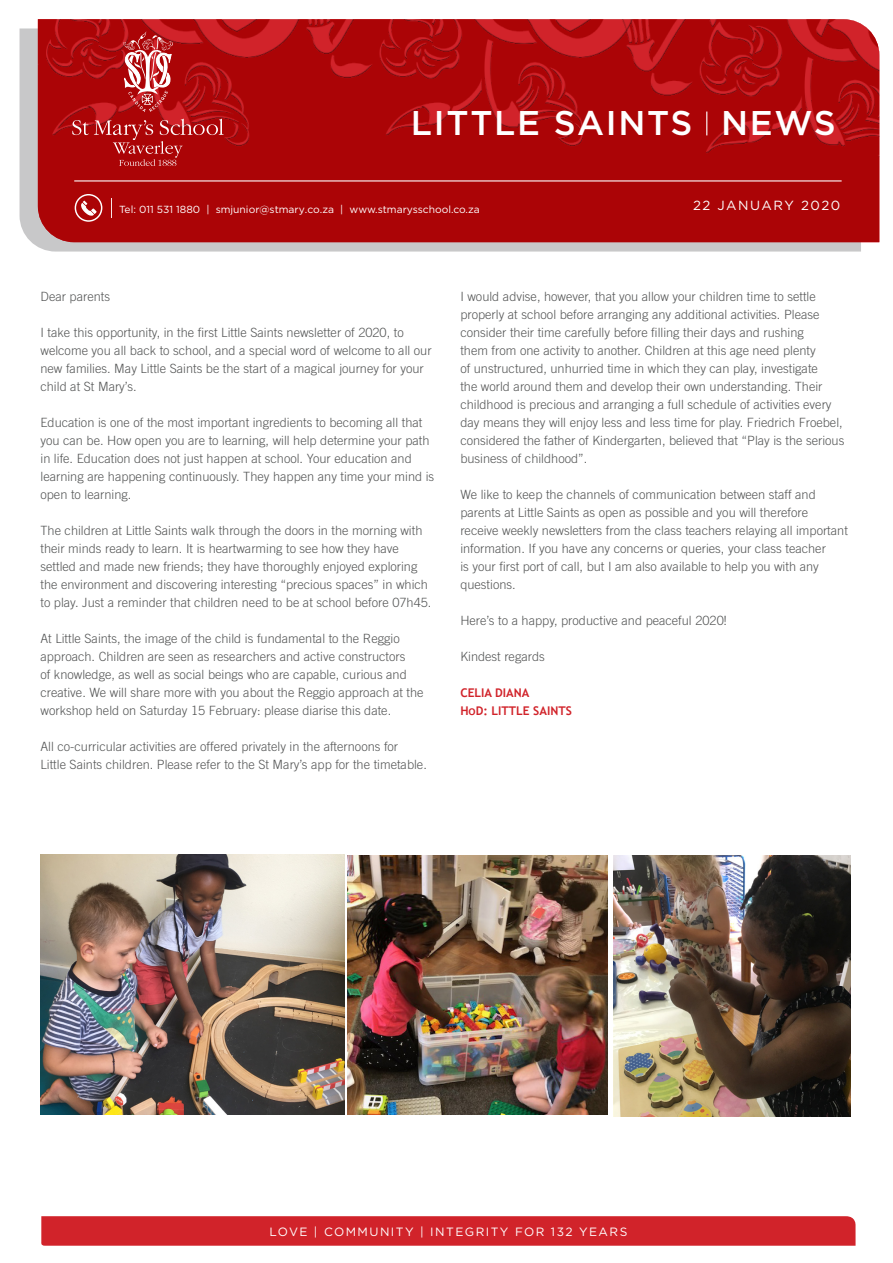
<style>
.page{position:relative;width:893px;height:1263px;background:#fff}
.page>*{position:absolute;margin:0;border:0;box-sizing:border-box;transform-origin:0 0}
.t1{font:500 34.2px "Gotham";letter-spacing:.05em;color:#fff}
.t2{font:13.2px "Gotham";letter-spacing:.12em;color:#fff}
.body{font:300 12.75px/18px "Trade Gothic LT Std";color:#545555}
.t3{font:12px "Gotham";letter-spacing:.12em;color:#fff}
.body-2{font:700 12px "Trebuchet MS";color:#d1232a}
.t4{font:10.35px "Gotham";color:#fff}
</style>
<div class="page">
<div style="left:20px;top:29px;width:841px;height:223px;background:linear-gradient(to right,#c9c9ca,#c8c8c9)"></div>
<div style="left:41px;top:1216px;width:815px;height:30px;background:#d1232a"></div>
<svg style="left:38px;top:19px;width:841px;height:223px;fill:#ab0406"></svg>
<hr style="left:74px;top:180px;width:768px;height:1px;background:#fff">
<svg style="left:72px;top:119px;width:152px;height:47px"></svg>
<svg style="left:122px;top:32px;width:51px;height:80px"></svg>
<svg style="left:112px;top:198px;width:1px;height:19px"></svg>
<div style="left:75px;top:194px;width:27px;height:28px;border:1px solid #fff;border-radius:50%"></div>
<svg style="left:80px;top:193px;width:18px;height:24px"></svg>
<svg style="left:706px;top:112px;width:1px;height:23px"></svg>
<img style="left:40px;top:854px;width:305px;height:260px">
<img style="left:348px;top:855px;width:260px;height:259px">
<img style="left:614px;top:855px;width:236px;height:262px">
<p class="t1" style="left:411px;top:101px;width:426px">LITTLE SAINTS NEWS</p>
<p class="t4" style="left:119px;top:202px;width:362px">Tel: 011 531 1880 | smjunior@stmary.co.za | www.stmarysschool.co.za</p>
<p class="t2" style="left:693px;top:197px;width:149px">22 JANUARY 2020</p>
<p class="body" style="left:40px;top:287px;width:71px">Dear parents</p>
<p class="body" style="left:40px;top:323px;width:393px">I take this opportunity, in the first Little Saints newsletter of 2020, to welcome you all back to school, and a special word of welcome to all our new families. May Little Saints be the start of a magical journey for your child at St Mary’s.</p>
<p class="body" style="left:40px;top:413px;width:395px">Education is one of the most important ingredients to becoming all that you can be. How open you are to learning, will help determine your path in life. Education does not just happen at school. Your education and learning are happening continuously. They happen any time your mind is open to learning.</p>
<p class="body" style="left:40px;top:521px;width:392px">The children at Little Saints walk through the doors in the morning with their minds ready to learn. It is heartwarming to see how they have settled and made new friends; they have thoroughly enjoyed exploring the environment and discovering interesting “precious spaces” in which to play. Just a reminder that children need to be at school before 07h45.</p>
<p class="body" style="left:40px;top:629px;width:385px">At Little Saints, the image of the child is fundamental to the Reggio approach. Children are seen as researchers and active constructors<br>of knowledge, as well as social beings who are capable, curious and creative. We will share more with you about the Reggio approach at the workshop held on Saturday 15 February: please diarise this date.</p>
<p class="body" style="left:40px;top:737px;width:388px">All co-curricular activities are offered privately in the afternoons for<br>Little Saints children. Please refer to the St Mary’s app for the timetable.</p>
<p class="body" style="left:460px;top:287px;width:386px">I would advise, however, that you allow your children time to settle properly at school before arranging any additional activities. Please consider their time carefully before filling their days and rushing<br>them from one activity to another. Children at this age need plenty<br>of unstructured, unhurried time in which they can play, investigate<br>the world around them and develop their own understanding. Their childhood is precious and arranging a full schedule of activities every day means they will enjoy less and less time for play. Friedrich Froebel, considered the father of Kindergarten, believed that “Play is the serious business of childhood”.</p>
<p class="body" style="left:460px;top:485px;width:389px">We like to keep the channels of communication between staff and parents at Little Saints as open as possible and you will therefore receive weekly newsletters from the class teachers relaying all important information. If you have any concerns or queries, your class teacher<br>is your first port of call, but I am also available to help you with any questions.</p>
<p class="body" style="left:460px;top:611px;width:268px">Here’s to a happy, productive and peaceful 2020!</p>
<p class="body" style="left:460px;top:647px;width:86px">Kindest regards</p>
<p class="body-2" style="left:460px;top:685px;width:71px">CELIA DIANA</p>
<p class="body-2" style="left:460px;top:703px;width:113px">HoD: LITTLE SAINTS</p>
<p class="t3" style="left:269px;top:1224px;width:359px">LOVE | COMMUNITY | INTEGRITY FOR 132 YEARS</p>
</div>
